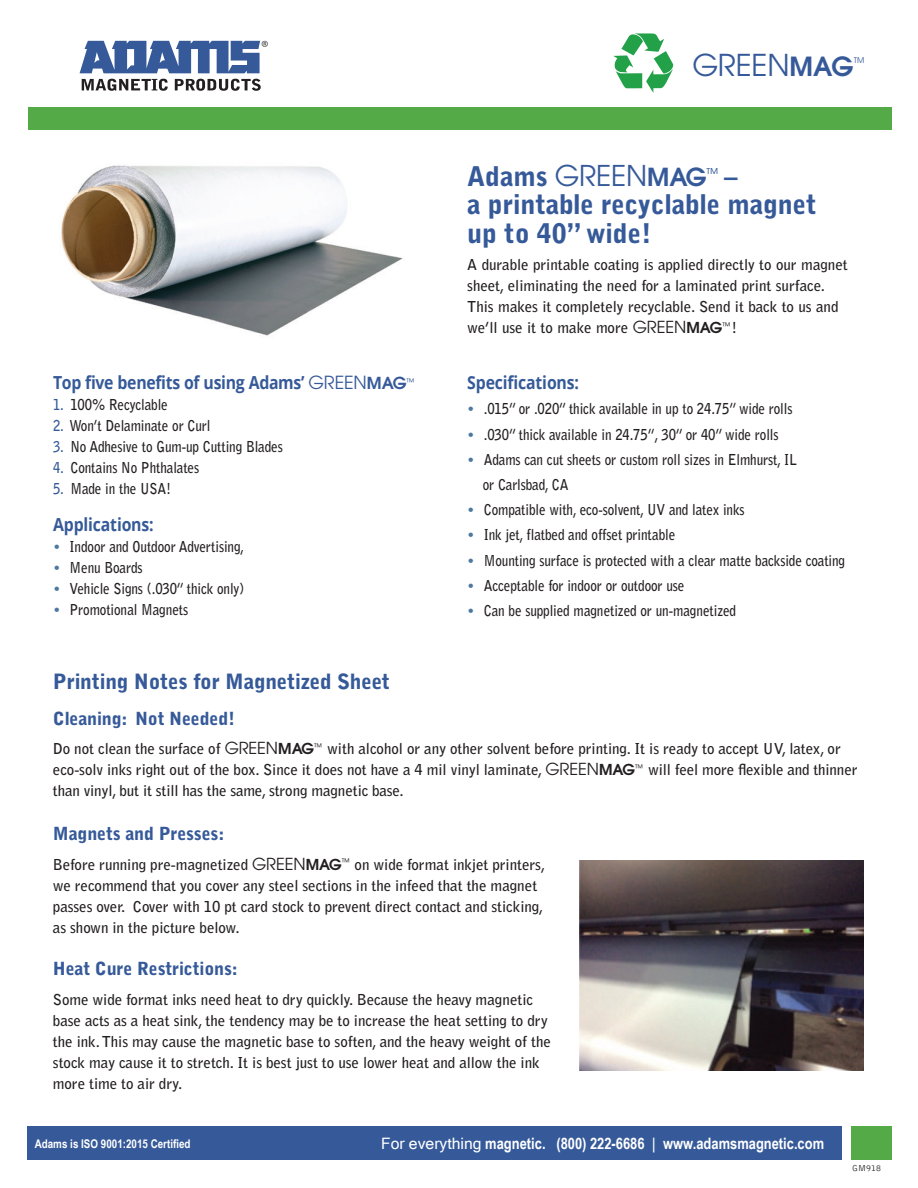
<style>
.page{position:relative;width:918px;height:1188px;background:#fff}
.page>*{position:absolute;margin:0;border:0;box-sizing:border-box;transform-origin:0 0}
.t1{font:30px "ITC Avant Garde Pro";letter-spacing:-.01em;color:#365a99}
.Avenir_TITLE_THREE{font:900 27px/28.5px "Bell Gothic";letter-spacing:-.005em;color:#365a99}
.heading_1{font:900 21px "Bell Gothic";letter-spacing:-.01em;color:#365a99}
.TEXT_CHART_1R_SUB_PR{font:700 18px "Open Sans";letter-spacing:-.01em;color:#365a99;scale:.88 1}
.heading_1-2{font:900 18px "Bell Gothic";letter-spacing:-.01em;color:#365a99}
.t2{font:700 15.75px "Arial Narrow";color:#fff}
.TEXT_CHART_1R{font:700 15px/25.2px "Bell Gothic";letter-spacing:-.01em;color:#231f20;scale:.88 1}
.heading_1-3{font:700 15px/21px "Bell Gothic";letter-spacing:-.005em;color:#231f20}
.Paragraph_1{font:700 15px/21px "Bell Gothic";letter-spacing:-.005em;color:#231f20}
.Text_ONE{font:700 15px/21px "Bell Gothic";letter-spacing:-.005em;color:#231f20}
.TEXT_CHART_1R_SUB_PR-2{font:700 15px "Bell Gothic";letter-spacing:-.01em;color:#231f20;scale:.88 1}
.t3{font:13.5px "Myriad";color:#231f20}
.t4{font:700 12px "Arial Narrow";color:#fff}
.t5{font:300 9px "Bell Gothic";color:#231f20}
.t6{font:7.8px "ITC Avant Garde Pro";color:#365a99}
.s1{font-family:"Avant Garde";font-weight:400}
.s2{font-family:"Avant Garde";font-weight:600;font-size:16.5px}
.s3{color:#365a99}
.s4{color:#4d78a0}
.s5{font-family:"Avant Garde";font-weight:600;font-size:26.25px}
.s6{font-family:"Avant Garde";font-weight:400;font-size:28.5px}
.s7{font-family:"Avant Garde";font-weight:600;font-size:24.75px}
.s8{font-family:"Avant Garde";font-weight:400;font-size:16.5px}
.s9{font-family:"Avant Garde";font-weight:600}
.s10{font-family:"Microsoft Sans Serif";font-weight:400}
</style>
<div class="page">
<div style="left:28px;top:107px;width:864px;height:23px;background:#54aa46"></div>
<svg style="left:80px;top:41px;width:180px;height:32px"></svg>
<svg style="left:82px;top:79px;width:86px;height:12px"></svg>
<svg style="left:175px;top:79px;width:86px;height:12px"></svg>
<div style="left:28px;top:1126px;width:814px;height:34px;background:#365a99"></div>
<div style="left:851px;top:1126px;width:41px;height:34px;background:#54aa46"></div>
<svg style="left:613px;top:33px;width:60px;height:60px"></svg>
<img style="left:61px;top:165px;width:342px;height:171px">
<img style="left:580px;top:861px;width:284px;height:210px">
<p class="t3" style="left:262px;top:38px;width:8px">®</p>
<p class="TEXT_CHART_1R_SUB_PR" style="left:53px;top:370px;width:413px">Top five benefits of using Adams’ <span class="s1">GREEN</span><span class="s2">MAG</span><sup>™</sup></p>
<p class="TEXT_CHART_1R_SUB_PR-2" style="left:53px;top:396px;width:132px"><span class="s3">1.</span> 100% Recyclable</p>
<p class="TEXT_CHART_1R" style="left:53px;top:413px;width:180px"><span class="s3">2.</span> Won’t Delaminate or Curl</p>
<p class="TEXT_CHART_1R" style="left:53px;top:434px;width:263px"><span class="s3">3.</span> No Adhesive to Gum-up Cutting Blades</p>
<p class="TEXT_CHART_1R" style="left:53px;top:455px;width:168px"><span class="s3">4.</span> Contains No Phthalates</p>
<p class="TEXT_CHART_1R" style="left:53px;top:476px;width:136px"><span class="s3">5.</span> Made in the USA!</p>
<p class="TEXT_CHART_1R_SUB_PR" style="left:53px;top:512px;width:116px">Applications:</p>
<p class="TEXT_CHART_1R" style="left:53px;top:534px;width:219px"><span class="s4">•</span> Indoor and Outdoor Advertising,</p>
<p class="TEXT_CHART_1R" style="left:53px;top:555px;width:103px"><span class="s4">•</span> Menu Boards</p>
<p class="TEXT_CHART_1R" style="left:53px;top:576px;width:219px"><span class="s4">•</span> Vehicle Signs (.030” thick only)</p>
<p class="TEXT_CHART_1R" style="left:53px;top:597px;width:155px"><span class="s4">•</span> Promotional Magnets</p>
<p class="t1" style="left:692px;top:47px;width:163px">GREEN<span class="s5">MAG</span></p>
<p class="t6" style="left:854px;top:55px;width:12px">TM</p>
<p class="Avenir_TITLE_THREE" style="left:467px;top:162px;width:351px">Adams <span class="s6">GREEN</span><span class="s7">MAG</span><sup>™</sup> –<br>a printable recyclable magnet up to 40” wide!</p>
<p class="Text_ONE" style="left:467px;top:254px;width:382px">A durable printable coating is applied directly to our magnet sheet, eliminating the need for a laminated print surface.<br>This makes it completely recyclable. Send it back to us and we’ll use it to make more <span class="s8">GREEN</span><span class="s9">MAG</span><sup>™</sup>!</p>
<p class="TEXT_CHART_1R_SUB_PR" style="left:467px;top:370px;width:129px">Specifications:</p>
<p class="TEXT_CHART_1R" style="left:467px;top:396px;width:371px"><span class="s4">•</span> .015” or .020” thick available in up to 24.75” wide rolls</p>
<p class="TEXT_CHART_1R" style="left:467px;top:422px;width:355px"><span class="s4">•</span> .030” thick available in 24.75”, 30” or 40” wide rolls</p>
<p class="TEXT_CHART_1R" style="left:483px;top:447px;width:359px;text-indent:-15px"><span class="s4">•</span> Adams can cut sheets or custom roll sizes in Elmhurst, IL or Carlsbad, CA</p>
<p class="TEXT_CHART_1R" style="left:467px;top:497px;width:317px"><span class="s4">•</span> Compatible with, eco-solvent, UV and latex inks</p>
<p class="TEXT_CHART_1R" style="left:467px;top:522px;width:238px"><span class="s4">•</span> Ink jet, flatbed and offset printable</p>
<p class="TEXT_CHART_1R" style="left:467px;top:548px;width:431px"><span class="s4">•</span> Mounting surface is protected with a clear matte backside coating</p>
<p class="TEXT_CHART_1R" style="left:467px;top:573px;width:248px"><span class="s4">•</span> Acceptable for indoor or outdoor use</p>
<p class="TEXT_CHART_1R" style="left:467px;top:598px;width:307px"><span class="s4">•</span> Can be supplied magnetized or un-magnetized</p>
<p class="heading_1" style="left:53px;top:669px;width:339px">Printing Notes for Magnetized Sheet</p>
<p class="heading_1-2" style="left:53px;top:708px;width:184px">Cleaning: Not Needed!</p>
<p class="heading_1-3" style="left:53px;top:738px;width:806px">Do not clean the surface of <span class="s8">GREEN</span><span class="s9">MAG</span><sup>™</sup> with alcohol or any other solvent before printing. It is ready to accept UV, latex, or eco-solv inks right out of the box. Since it does not have a 4 mil vinyl laminate, <span class="s8">GREEN</span><span class="s9">MAG</span><sup>™</sup> will feel more flexible and thinner than vinyl, but it still has the same, strong magnetic base.</p>
<p class="heading_1-2" style="left:53px;top:823px;width:173px">Magnets and Presses:</p>
<p class="Paragraph_1" style="left:53px;top:854px;width:494px">Before running pre-magnetized <span class="s8">GREEN</span><span class="s9">MAG</span><sup>™</sup> on wide format inkjet printers, we recommend that you cover any steel sections in the infeed that the magnet passes over. Cover with 10 pt card stock to prevent direct contact and sticking, as shown in the picture below.</p>
<p class="heading_1-2" style="left:53px;top:958px;width:186px">Heat Cure Restrictions:</p>
<p class="heading_1-3" style="left:53px;top:989px;width:500px">Some wide format inks need heat to dry quickly. Because the heavy magnetic base acts as a heat sink, the tendency may be to increase the heat setting to dry the ink. This may cause the magnetic base to soften, and the heavy weight of the stock may cause it to stretch. It is best just to use lower heat and allow the ink more time to air dry.</p>
<p class="t4" style="left:35px;top:1134px;width:157px">Adams is ISO 9001:2015 Certified</p>
<p class="t2" style="left:381px;top:1131px;width:445px"><span class="s10">For everything</span> magnetic. (800) 222-6686 <span class="s10">|</span> www.adamsmagnetic.com</p>
<p class="t5" style="left:852px;top:1163px;width:31px">GM918</p>
</div>
